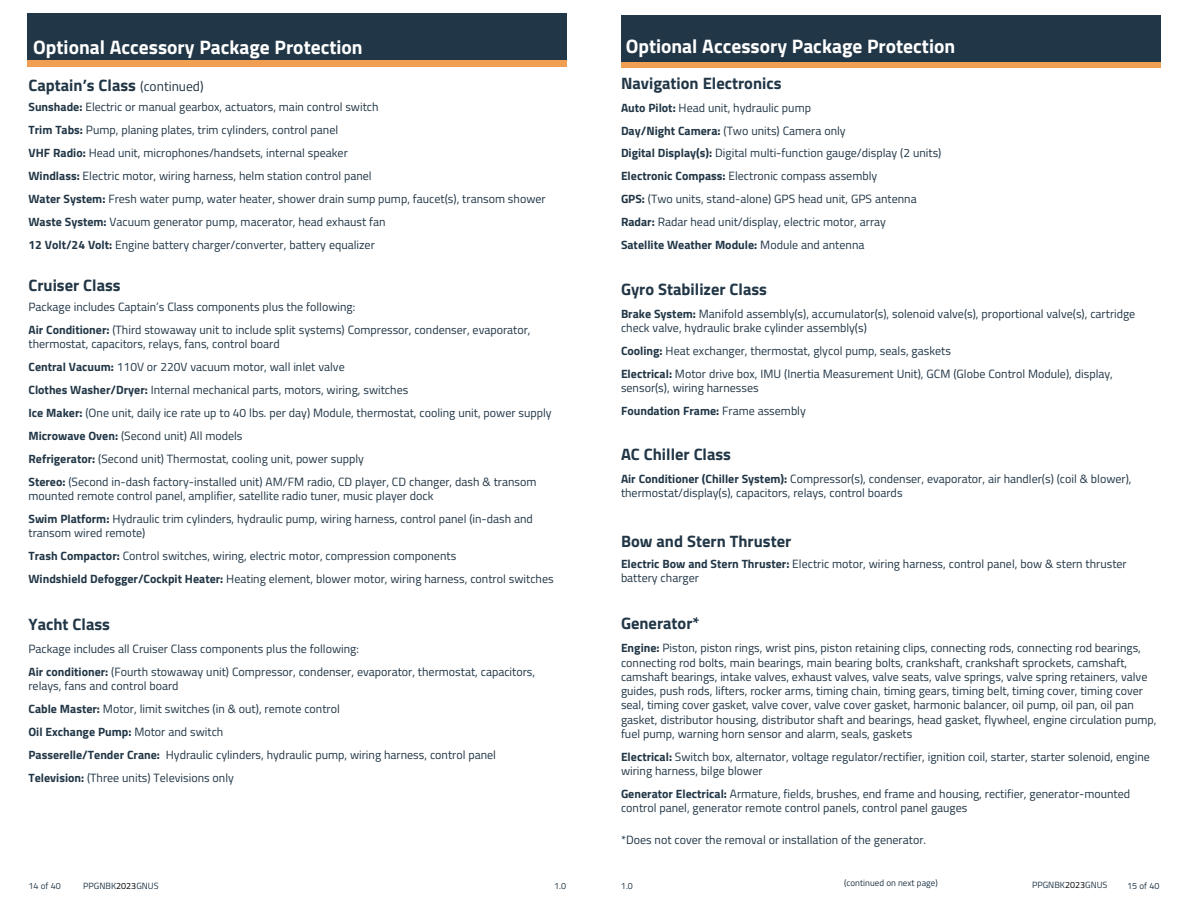
<style>
.page{position:relative;width:1188px;height:918px;background:#fff}
.page>*{position:absolute;margin:0;border:0;box-sizing:border-box;transform-origin:0 0}
.t1{font:700 19.5px "Cairo";color:#fff}
.t2{font:700 16.5px "Cairo";color:#213646}
.t3{font:12px/23px "Cairo";color:#213646}
.t4{font:9px "Cairo";color:#213646}
.s1{font-weight:700}
.s2{font-weight:400;font-size:13.5px}
.s3{color:#000}
</style>
<div class="page">
<div style="left:27px;top:53px;width:540px;height:14px;background:#f09f52"></div>
<div style="left:27px;top:14px;width:540px;height:46px;background:#213646"></div>
<div style="left:621px;top:55px;width:540px;height:13px;background:#f09f52"></div>
<div style="left:621px;top:15px;width:540px;height:47px;background:#213646"></div>
<h1 class="t1" style="left:626px;top:31px;width:331px">Optional Accessory Package Protection</h1>
<h2 class="t2" style="left:621px;top:70px;width:162px">Navigation Electronics</h2>
<p class="t3" style="left:621px;top:96px;width:322px"><span class="s1">Auto Pilot:</span> Head unit, hydraulic pump<br><span class="s1">Day/Night Camera:</span> (Two units) Camera only<br><span class="s1">Digital Display(s):</span> Digital multi-function gauge/display (2 units)<br><span class="s1">Electronic Compass:</span> Electronic compass assembly<br><span class="s1">GPS:</span> (Two units, stand-alone) GPS head unit, GPS antenna <span class="s1">Radar:</span> Radar head unit/display, electric motor, array<br><span class="s1">Satellite Weather Module:</span> Module and antenna</p>
<h2 class="t2" style="left:621px;top:276px;width:148px">Gyro Stabilizer Class</h2>
<p class="t3" style="left:621px;top:306px;width:516px;line-height:14.2px"><span class="s1">Brake System:</span> Manifold assembly(s), accumulator(s), solenoid valve(s), proportional valve(s), cartridge check valve, hydraulic brake cylinder assembly(s)</p>
<p class="t3" style="left:621px;top:339px;width:493px"><span class="s1">Cooling:</span> Heat exchanger, thermostat, glycol pump, seals, gaskets<br><span class="s1">Electrical:</span> Motor drive box, IMU (Inertia Measurement Unit), GCM (Globe Control Module), display,</p>
<p class="t3" style="left:621px;top:376px;width:186px">sensor(s), wiring harnesses<br><span class="s1">Foundation Frame:</span> Frame assembly</p>
<h2 class="t2" style="left:621px;top:441px;width:112px">AC Chiller Class</h2>
<p class="t3" style="left:621px;top:471px;width:512px;line-height:14.2px"><span class="s1">Air Conditioner (Chiller System):</span> Compressor(s), condenser, evaporator, air handler(s) (coil &amp; blower), thermostat/display(s), capacitors, relays, control boards</p>
<h2 class="t2" style="left:621px;top:528px;width:172px">Bow and Stern Thruster</h2>
<p class="t3" style="left:621px;top:557px;width:507px;line-height:14.2px"><span class="s1">Electric Bow and Stern Thruster:</span> Electric motor, wiring harness, control panel, bow &amp; stern thruster battery charger</p>
<h2 class="t2" style="left:621px;top:610px;width:80px">Generator*</h2>
<p class="t3" style="left:621px;top:641px;width:537px;line-height:14.2px"><span class="s1">Engine:</span> Piston, piston rings, wrist pins, piston retaining clips, connecting rods, connecting rod bearings, connecting rod bolts, main bearings, main bearing bolts, crankshaft, crankshaft sprockets, camshaft, camshaft bearings, intake valves, exhaust valves, valve seats, valve springs, valve spring retainers, valve guides, push rods, lifters, rocker arms, timing chain, timing gears, timing belt, timing cover, timing cover seal, timing cover gasket, valve cover, valve cover gasket, harmonic balancer, oil pump, oil pan, oil pan gasket, distributor housing, distributor shaft and bearings, head gasket, flywheel, engine circulation pump, fuel pump, warning horn sensor and alarm, seals, gaskets</p>
<p class="t3" style="left:621px;top:749px;width:530px;line-height:14.2px"><span class="s1">Electrical:</span> Switch box, alternator, voltage regulator/rectifier, ignition coil, starter, starter solenoid, engine wiring harness, bilge blower</p>
<p class="t3" style="left:621px;top:786px;width:511px;line-height:14.2px"><span class="s1">Generator Electrical:</span> Armature, fields, brushes, end frame and housing, rectifier, generator-mounted control panel, generator remote control panels, control panel gauges</p>
<p class="t3" style="left:621px;top:829px;width:307px">*Does not cover the removal or installation of the generator.</p>
<p class="t4" style="left:844px;top:876px;width:95px">(continued on next page)</p>
<h1 class="t1" style="left:33px;top:31px;width:331px">Optional Accessory Package Protection</h1>
<h2 class="t2" style="left:28px;top:71px;width:177px">Captain’s Class <span class="s2">(continued)</span></h2>
<p class="t3" style="left:28px;top:96px;width:519px"><span class="s1">Sunshade:</span> Electric or manual gearbox, actuators, main control switch<br><span class="s1">Trim Tabs:</span> Pump, planing plates, trim cylinders, control panel<br><span class="s1">VHF Radio:</span> Head unit, microphones/handsets, internal speaker<br><span class="s1">Windlass:</span> Electric motor, wiring harness, helm station control panel<br><span class="s1">Water System:</span> Fresh water pump, water heater, shower drain sump pump, faucet(s), transom shower <span class="s1">Waste System:</span> Vacuum generator pump, macerator, head exhaust fan<br><span class="s1">12 Volt/24 Volt:</span> Engine battery charger/converter, battery equalizer</p>
<h2 class="t2" style="left:28px;top:271px;width:94px">Cruiser Class</h2>
<p class="t3" style="left:28px;top:296px;width:504px">Package includes Captain’s Class components plus the following:<br><span class="s1">Air Conditioner:</span> (Third stowaway unit to include split systems) Compressor, condenser, evaporator,</p>
<p class="t3" style="left:28px;top:333px;width:525px">thermostat, capacitors, relays, fans, control board<br><span class="s1">Central Vacuum:</span> 110V or 220V vacuum motor, wall inlet valve<br><span class="s1">Clothes Washer/Dryer:</span> Internal mechanical parts, motors, wiring, switches<br><span class="s1">Ice Maker:</span> (One unit, daily ice rate up to 40 lbs. per day) Module, thermostat, cooling unit, power supply <span class="s1">Microwave Oven:</span> (Second unit) All models<br><span class="s1">Refrigerator:</span> (Second unit) Thermostat, cooling unit, power supply<br><span class="s1">Stereo:</span> (Second in-dash factory-installed unit) AM/FM radio, CD player, CD changer, dash &amp; transom</p>
<p class="t3" style="left:28px;top:484px;width:506px">mounted remote control panel, amplifier, satellite radio tuner, music player dock<br><span class="s1">Swim Platform:</span> Hydraulic trim cylinders, hydraulic pump, wiring harness, control panel (in-dash and</p>
<p class="t3" style="left:28px;top:521px;width:527px">transom wired remote)<br><span class="s1">Trash Compactor:</span> Control switches, wiring, electric motor, compression components<br><span class="s1">Windshield Defogger/Cockpit Heater:</span> Heating element, blower motor, wiring harness, control switches</p>
<h2 class="t2" style="left:28px;top:611px;width:83px">Yacht Class</h2>
<p class="t3" style="left:28px;top:638px;width:508px">Package includes all Cruiser Class components plus the following:<br><span class="s1">Air conditioner:</span> (Fourth stowaway unit) Compressor, condenser, evaporator, thermostat, capacitors,</p>
<p class="t3" style="left:28px;top:675px;width:469px">relays, fans and control board<br><span class="s1">Cable Master:</span> Motor, limit switches (in &amp; out), remote control<br><span class="s1">Oil Exchange Pump:</span> Motor and switch<br><span class="s1">Passerelle/Tender Crane:</span> Hydraulic cylinders, hydraulic pump, wiring harness, control panel <span class="s1">Television:</span> (Three units) Televisions only</p>
<p class="t4" style="left:28px;top:879px;width:34px">14 of 40</p>
<p class="t4" style="left:83px;top:879px;width:77px">PPGNBK<span class="s3">2023</span>GNUS</p>
<p class="t4" style="left:554px;top:879px;width:14px">1.0</p>
<p class="t4" style="left:621px;top:879px;width:14px">1.0</p>
<p class="t4" style="left:1032px;top:879px;width:77px">PPGNBK<span class="s3">2023</span>GNUS</p>
<p class="t4" style="left:1127px;top:879px;width:34px">15 of 40</p>
</div>
